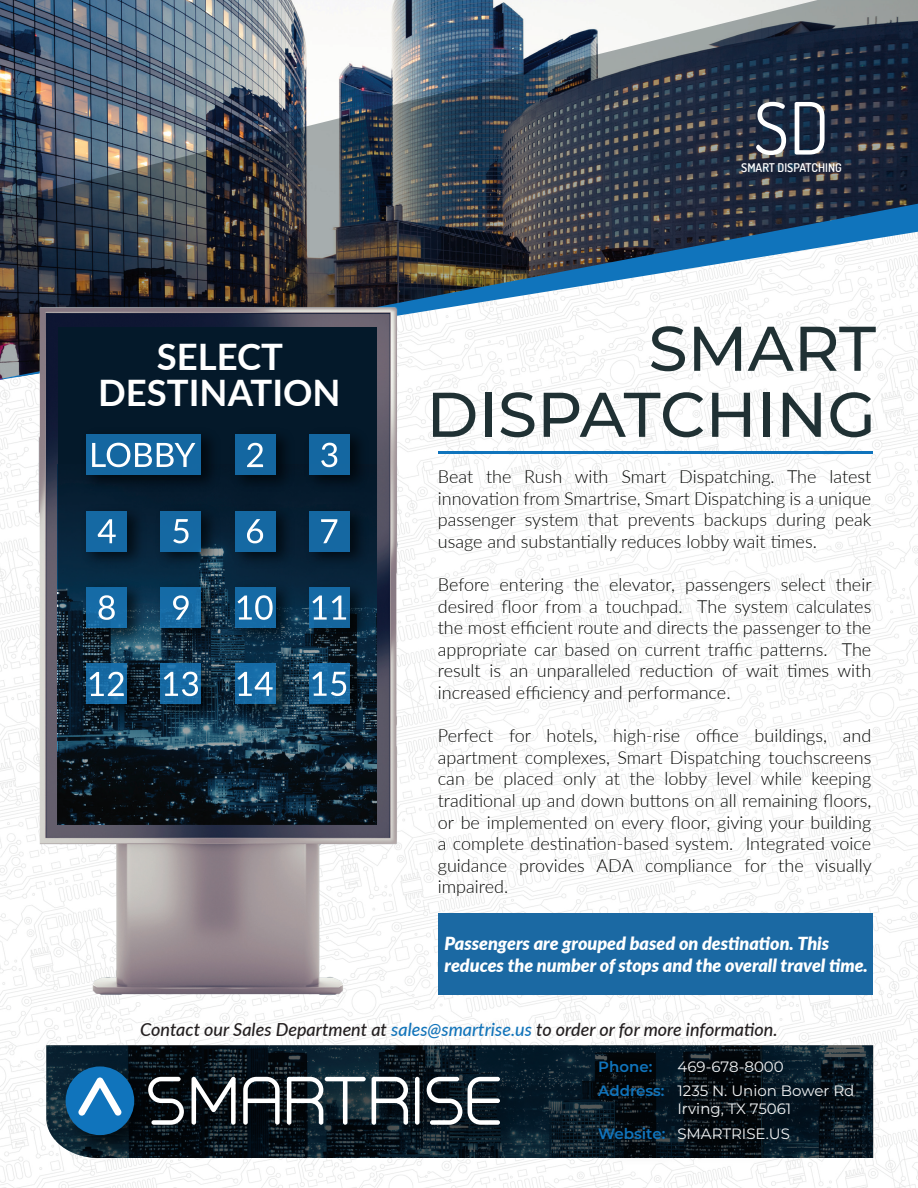
<style>
.page{position:relative;width:918px;height:1188px;background:#fff}
.page>*{position:absolute;margin:0;border:0;box-sizing:border-box;transform-origin:0 0}
.t1{font:72px "Dosis";color:#fff}
.t2{font:500 63px/66px "Montserrat";color:#203134;text-align:right}
.t3{font:700 36.45px/35.4px "Lato";color:#fff;text-align:center}
.t4{font:300 18px/21.6px "Lato";color:#040503;text-align:justify}
.t5{font:italic 900 18px/21.6px "Lato";color:#fff}
.t6{font:italic 500 18px "Lato";color:#231f20}
.t7{font:15px/24.3px "Montserrat";color:#f2f3f4;text-align:center}
.t8{font:600 15px "Montserrat";color:#1074bc}
.t9{font:600 12px "Dosis";color:#fff}
.s1{color:#1274ba}
.s2{font-weight:600;color:#1074bc}
</style>
<div class="page">
<img style="left:0;top:384px;width:918px;height:804px">
<img style="left:0;top:0;width:918px;height:199px">
<svg style="left:46px;top:1045px;width:827px;height:113px"></svg>
<img style="left:586px;top:1047px;width:231px;height:25px">
<img style="left:586px;top:1072px;width:302px;height:79px">
<img style="left:586px;top:1114px;width:237px;height:62px">
<img style="left:53px;top:1054px;width:480px;height:114px">
<div style="left:66px;top:1066px;width:68px;height:69px;background:#1074bc;border-radius:50%"></div>
<svg style="left:78px;top:1077px;width:44px;height:39px"></svg>
<svg style="left:148px;top:1077px;width:352px;height:48px"></svg>
<svg style="left:0;top:199px;width:918px;height:185px"></svg>
<hr style="left:438px;top:451px;width:434px;height:3px;background:#1074bc">
<img style="left:38px;top:306px;width:359px;height:688px">
<svg style="left:58px;top:328px;width:319px;height:496px;fill:#05192a"></svg>
<img style="left:77px;top:423px;width:295px;height:303px">
<div style="left:235px;top:511px;width:40px;height:40px;background:#1568a2"></div>
<div style="left:161px;top:511px;width:40px;height:40px;background:#1569a3"></div>
<div style="left:87px;top:511px;width:40px;height:40px;background:#1569a3"></div>
<div style="left:309px;top:511px;width:40px;height:40px;background:#1568a2"></div>
<div style="left:235px;top:587px;width:40px;height:41px;background:#156aa5"></div>
<div style="left:161px;top:587px;width:40px;height:41px;background:#156ba6"></div>
<div style="left:87px;top:587px;width:40px;height:41px;background:#166ba7"></div>
<div style="left:309px;top:587px;width:40px;height:41px;background:#1569a4"></div>
<div style="left:235px;top:664px;width:40px;height:40px;background:#166ca7"></div>
<svg style="left:161px;top:664px;width:40px;height:40px"></svg>
<div style="left:87px;top:664px;width:40px;height:40px;background:#166aa3"></div>
<div style="left:309px;top:664px;width:40px;height:40px;background:linear-gradient(to right,#186da8,#186aa2)"></div>
<div style="left:235px;top:435px;width:40px;height:40px;background:#1467a1"></div>
<div style="left:87px;top:435px;width:114px;height:40px;background:#1467a1"></div>
<div style="left:309px;top:435px;width:40px;height:40px;background:#1467a1"></div>
<svg style="left:92px;top:443px;width:103px;height:24px"></svg>
<svg style="left:312px;top:596px;width:34px;height:24px"></svg>
<svg style="left:237px;top:595px;width:36px;height:25px"></svg>
<svg style="left:173px;top:595px;width:16px;height:25px"></svg>
<svg style="left:99px;top:595px;width:16px;height:25px"></svg>
<svg style="left:321px;top:519px;width:16px;height:24px"></svg>
<svg style="left:247px;top:519px;width:16px;height:24px"></svg>
<svg style="left:173px;top:519px;width:16px;height:24px"></svg>
<svg style="left:98px;top:519px;width:18px;height:24px"></svg>
<svg style="left:321px;top:443px;width:16px;height:24px"></svg>
<svg style="left:247px;top:443px;width:16px;height:24px"></svg>
<svg style="left:312px;top:672px;width:34px;height:24px"></svg>
<svg style="left:237px;top:672px;width:36px;height:24px"></svg>
<svg style="left:164px;top:672px;width:34px;height:24px"></svg>
<svg style="left:90px;top:672px;width:34px;height:24px"></svg>
<div style="left:438px;top:913px;width:434px;height:81px;background:#1b69a3"></div>
<h1 class="t1" style="left:754px;top:81px;width:77px">SD</h1>
<h3 class="t3" style="left:98px;top:338px;width:244px">SELECT<br>DESTINATION</h3>
<p class="t9" style="left:741px;top:160px;width:102px">SMART DISPATCHING</p>
<h2 class="t2" style="left:426px;top:313px;width:451px">SMART<br>DISPATCHING</h2>
<p class="t4" style="left:438px;top:465px;width:435px">Beat the Rush with Smart Dispatching. The latest innovation from Smartrise, Smart Dispatching is a unique passenger system that prevents backups during peak usage and substantially reduces lobby wait times.</p>
<p class="t4" style="left:438px;top:573px;width:435px">Before entering the elevator, passengers select their desired floor from a touchpad. The system calculates the most efficient route and directs the passenger to the appropriate car based on current traffic patterns. The result is an unparalleled reduction of wait times with increased efficiency and performance.</p>
<p class="t4" style="left:438px;top:724px;width:435px">Perfect for hotels, high-rise office buildings, and apartment complexes, Smart Dispatching touchscreens can be placed only at the lobby level while keeping traditional up and down buttons on all remaining floors, or be implemented on every floor, giving your building a complete destination-based system. Integrated voice guidance provides ADA compliance for the visually impaired.</p>
<p class="t5" style="left:445px;top:932px;width:425px">Passengers are grouped based on destination. This reduces the number of stops and the overall travel time.</p>
<p class="t6" style="left:140px;top:1016px;width:639px">Contact our Sales Department at <span class="s1">sales@smartrise.us</span> to order or for more information.</p>
<p class="t8" style="left:598px;top:1056px;width:56px">Phone:</p>
<p class="t7" style="left:598px;top:1054px;width:258px">469-678-8000<br><span class="s2">Address:</span> 1235 N. Union Bower Rd</p>
<p class="t7" style="left:598px;top:1096px;width:195px;text-align:right">Irving, TX 75061<br><span class="s2">Website:</span> SMARTRISE.US</p>
</div>
